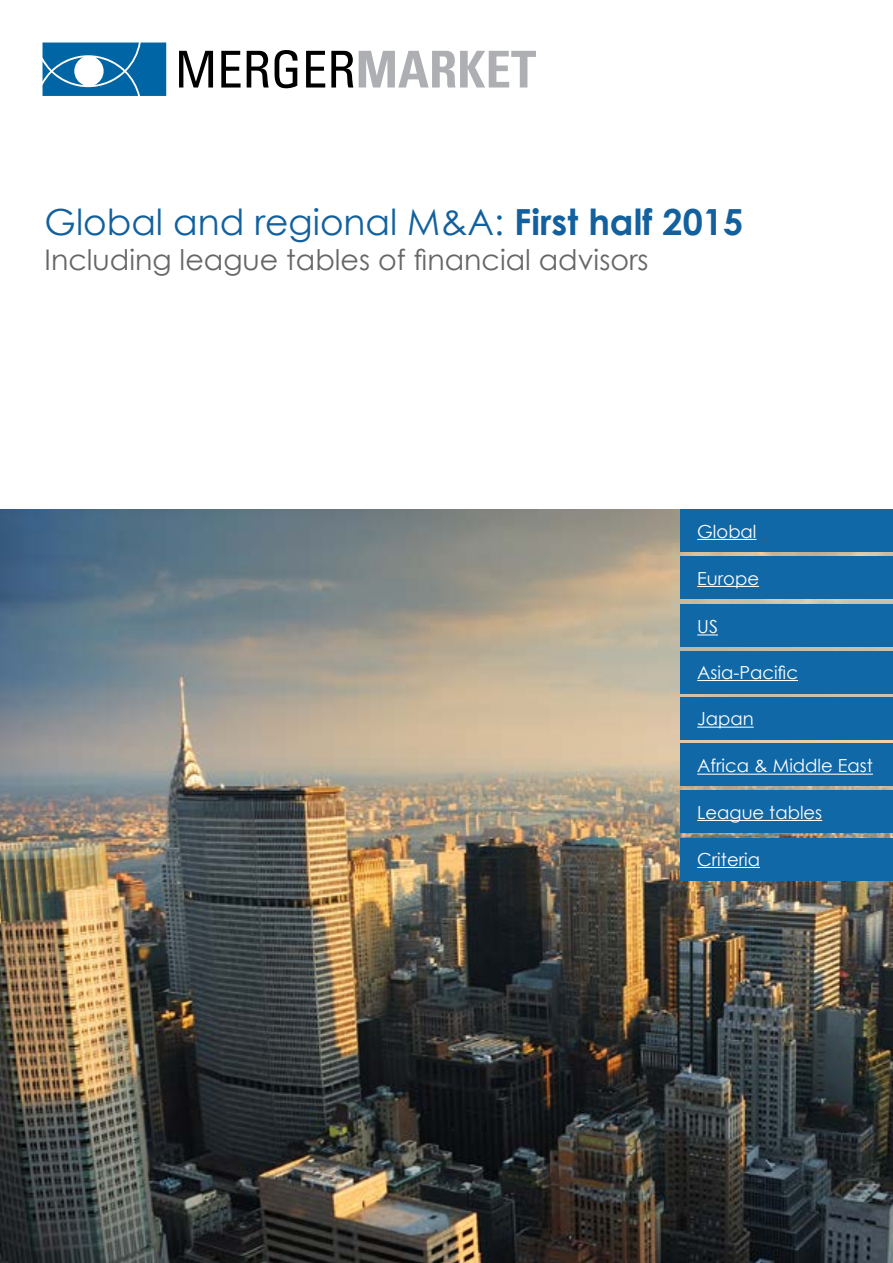
<style>
.page{position:relative;width:893px;height:1263px;background:#fff}
.page>*{position:absolute;margin:0;border:0;box-sizing:border-box;transform-origin:0 0}
.t1{font:36px "Century Gothic";color:#12619e}
.t2{font:28.5px "Century Gothic";color:#666}
.t3{font:18px "Century Gothic";color:#fff}
.s1{font-weight:700}
</style>
<div class="page">
<img style="left:0;top:510px;width:893px;height:753px">
<svg style="left:43px;top:43px;width:123px;height:53px;background:#2c7fb3"></svg>
<svg style="left:179px;top:51px;width:34px;height:37px"></svg>
<svg style="left:221px;top:51px;width:20px;height:37px"></svg>
<svg style="left:247px;top:51px;width:22px;height:37px"></svg>
<svg style="left:275px;top:50px;width:23px;height:38px"></svg>
<svg style="left:306px;top:51px;width:19px;height:37px"></svg>
<svg style="left:331px;top:51px;width:22px;height:37px"></svg>
<svg style="left:359px;top:51px;width:177px;height:37px"></svg>
<div style="left:680px;top:744px;width:213px;height:42px;background:#1068a7"></div>
<div style="left:680px;top:838px;width:213px;height:42px;background:#1068a7"></div>
<div style="left:680px;top:791px;width:213px;height:42px;background:#1068a7"></div>
<hr style="left:697px;top:774px;width:176px;height:1px;background:#fff">
<div style="left:680px;top:697px;width:213px;height:43px;background:#1068a7"></div>
<div style="left:680px;top:651px;width:213px;height:42px;background:#1068a7"></div>
<div style="left:680px;top:604px;width:213px;height:42px;background:#1068a7"></div>
<div style="left:680px;top:557px;width:213px;height:42px;background:#1068a7"></div>
<div style="left:680px;top:510px;width:213px;height:42px;background:#1068a7"></div>
<hr style="left:697px;top:727px;width:57px;height:1px;background:#fff">
<hr style="left:697px;top:680px;width:101px;height:1px;background:#fff">
<svg style="left:697px;top:634px;width:21px;height:1px"></svg>
<hr style="left:697px;top:586px;width:62px;height:1px;background:#fff">
<hr style="left:697px;top:539px;width:59px;height:1px;background:#fff">
<hr style="left:697px;top:820px;width:125px;height:1px;background:#fff">
<hr style="left:697px;top:867px;width:63px;height:1px;background:#fff">
<h1 class="t1" style="left:45px;top:197px;width:700px">Global and regional M&amp;A: <span class="s1">First half 2015</span></h1>
<h2 class="t2" style="left:45px;top:239px;width:606px">Including league tables of financial advisors</h2>
<p class="t3" style="left:697px;top:519px;width:61px">Global</p>
<p class="t3" style="left:697px;top:566px;width:63px">Europe</p>
<p class="t3" style="left:697px;top:614px;width:22px">US</p>
<p class="t3" style="left:697px;top:660px;width:102px">Asia-Pacific</p>
<p class="t3" style="left:697px;top:706px;width:58px">Japan</p>
<p class="t3" style="left:697px;top:753px;width:177px">Africa &amp; Middle East</p>
<p class="t3" style="left:697px;top:800px;width:127px">League tables</p>
<p class="t3" style="left:697px;top:847px;width:64px">Criteria</p>
</div>
